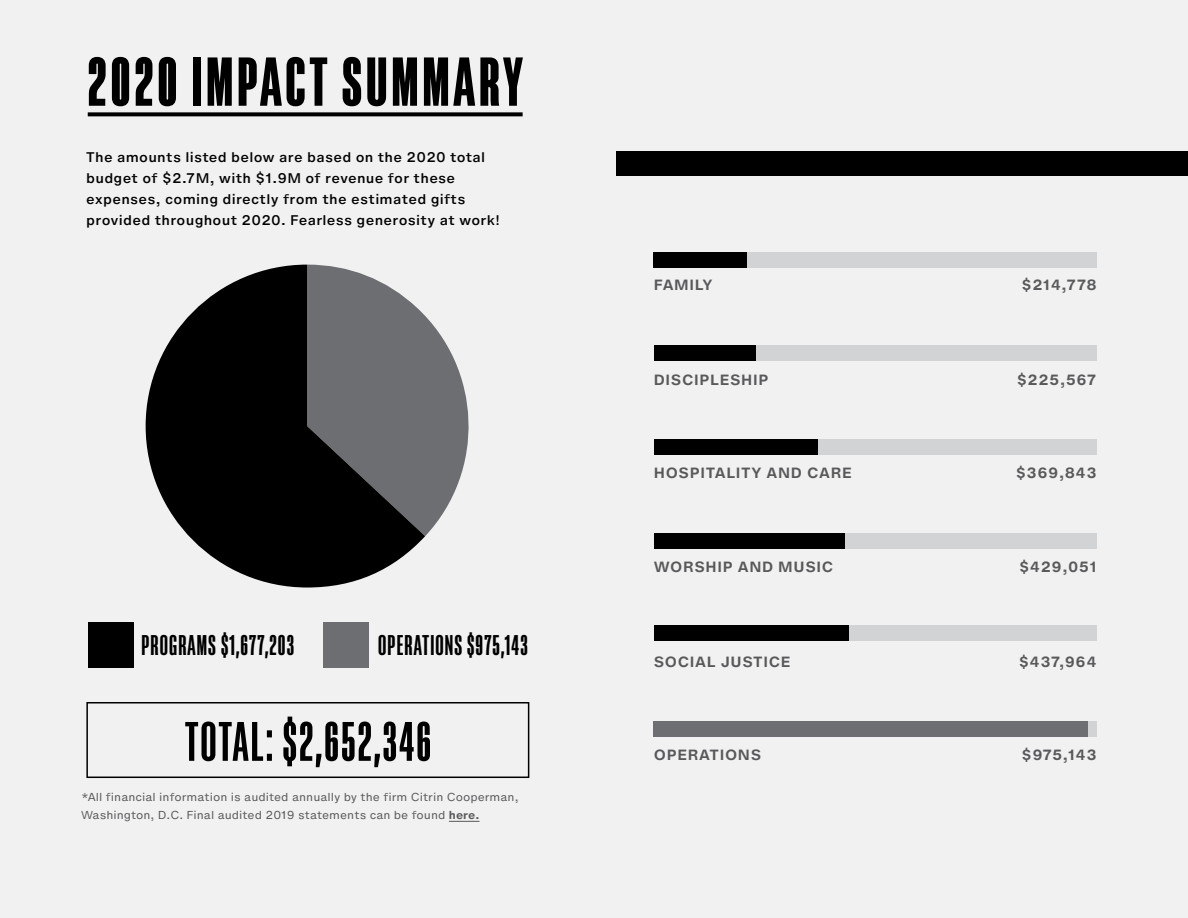
<style>
.page{position:relative;width:1188px;height:918px;background:#f1f1f2}
.page>*{position:absolute;margin:0;border:0;box-sizing:border-box;transform-origin:0 0}
.t1{font:69px "Akkordeon Seven";letter-spacing:.06em;color:#000}
.t2{font:55.5px "Akkordeon Six";letter-spacing:.04em;color:#000}
.t3{font:28.5px "Akkordeon Six";letter-spacing:.04em;color:#000}
.t4{font:700 13.5px "Helvetica Now Micro";letter-spacing:.05em;color:#58595b}
.t5{font:500 12.75px/21px "Helvetica Now Micro";letter-spacing:.02em;color:#000}
.t6{font:10.5px/18px "Helvetica Now Micro";color:#58595b}
.s1{font-weight:700}
</style>
<div class="page">
<div style="left:654px;top:252px;width:443px;height:16px;background:#d1d3d4"></div>
<div style="left:654px;top:345px;width:443px;height:16px;background:#d1d3d4"></div>
<div style="left:654px;top:439px;width:443px;height:16px;background:#d1d3d4"></div>
<div style="left:654px;top:533px;width:443px;height:16px;background:#d1d3d4"></div>
<div style="left:654px;top:625px;width:443px;height:16px;background:#d1d3d4"></div>
<div style="left:654px;top:721px;width:443px;height:16px;background:#d1d3d4"></div>
<svg style="left:88px;top:112px;width:435px;height:4px;background:#161616"></svg>
<div style="left:86px;top:702px;width:443px;height:76px;border:2px solid #000"></div>
<hr style="left:449px;top:821px;width:31px;height:1px;background:#58595b">
<div style="left:616px;top:151px;width:572px;height:25px;background:#000"></div>
<svg style="left:425px;top:316px;width:44px;height:220px;fill:#6d6e71"></svg>
<svg style="left:146px;top:265px;width:279px;height:323px;fill:#000"></svg>
<div style="left:88px;top:622px;width:45px;height:45px;background:#000"></div>
<div style="left:323px;top:622px;width:45px;height:45px;background:#6d6e71"></div>
<div style="left:654px;top:625px;width:195px;height:16px;background:#000"></div>
<div style="left:654px;top:345px;width:102px;height:16px;background:#000"></div>
<div style="left:654px;top:533px;width:190px;height:16px;background:#000"></div>
<div style="left:654px;top:439px;width:164px;height:16px;background:#000"></div>
<div style="left:654px;top:252px;width:93px;height:16px;background:#000"></div>
<div style="left:654px;top:721px;width:434px;height:16px;background:#6d6e71"></div>
<h1 class="t1" style="left:88px;top:43px;width:436px">2020 IMPACT SUMMARY</h1>
<p class="t5" style="left:86px;top:147px;width:415px">The amounts listed below are based on the 2020 total budget of $2.7M, with $1.9M of revenue for these expenses, coming directly from the estimated gifts provided throughout 2020. Fearless generosity at work!</p>
<h3 class="t3" style="left:141px;top:630px;width:154px">PROGRAMS $1,677,203</h3>
<h3 class="t3" style="left:378px;top:630px;width:151px">OPERATIONS $975,143</h3>
<h2 class="t2" style="left:185px;top:711px;width:248px">TOTAL: $2,652,346</h2>
<p class="t6" style="left:81px;top:788px;width:439px">*All financial information is audited annually by the firm Citrin Cooperman,<br>Washington, D.C. Final audited 2019 statements can be found <span class="s1">here.</span></p>
<p class="t4" style="left:654px;top:275px;width:60px">FAMILY</p>
<p class="t4" style="left:1022px;top:275px;width:77px">$214,778</p>
<p class="t4" style="left:654px;top:370px;width:116px">DISCIPLESHIP</p>
<p class="t4" style="left:1017px;top:370px;width:82px">$225,567</p>
<p class="t4" style="left:654px;top:463px;width:200px">HOSPITALITY AND CARE</p>
<p class="t4" style="left:1016px;top:463px;width:82px">$369,843</p>
<p class="t4" style="left:654px;top:557px;width:181px">WORSHIP AND MUSIC</p>
<p class="t4" style="left:1019px;top:557px;width:79px">$429,051</p>
<p class="t4" style="left:654px;top:652px;width:138px">SOCIAL JUSTICE</p>
<p class="t4" style="left:1019px;top:652px;width:80px">$437,964</p>
<p class="t4" style="left:654px;top:745px;width:109px">OPERATIONS</p>
<p class="t4" style="left:1022px;top:745px;width:77px">$975,143</p>
</div>
